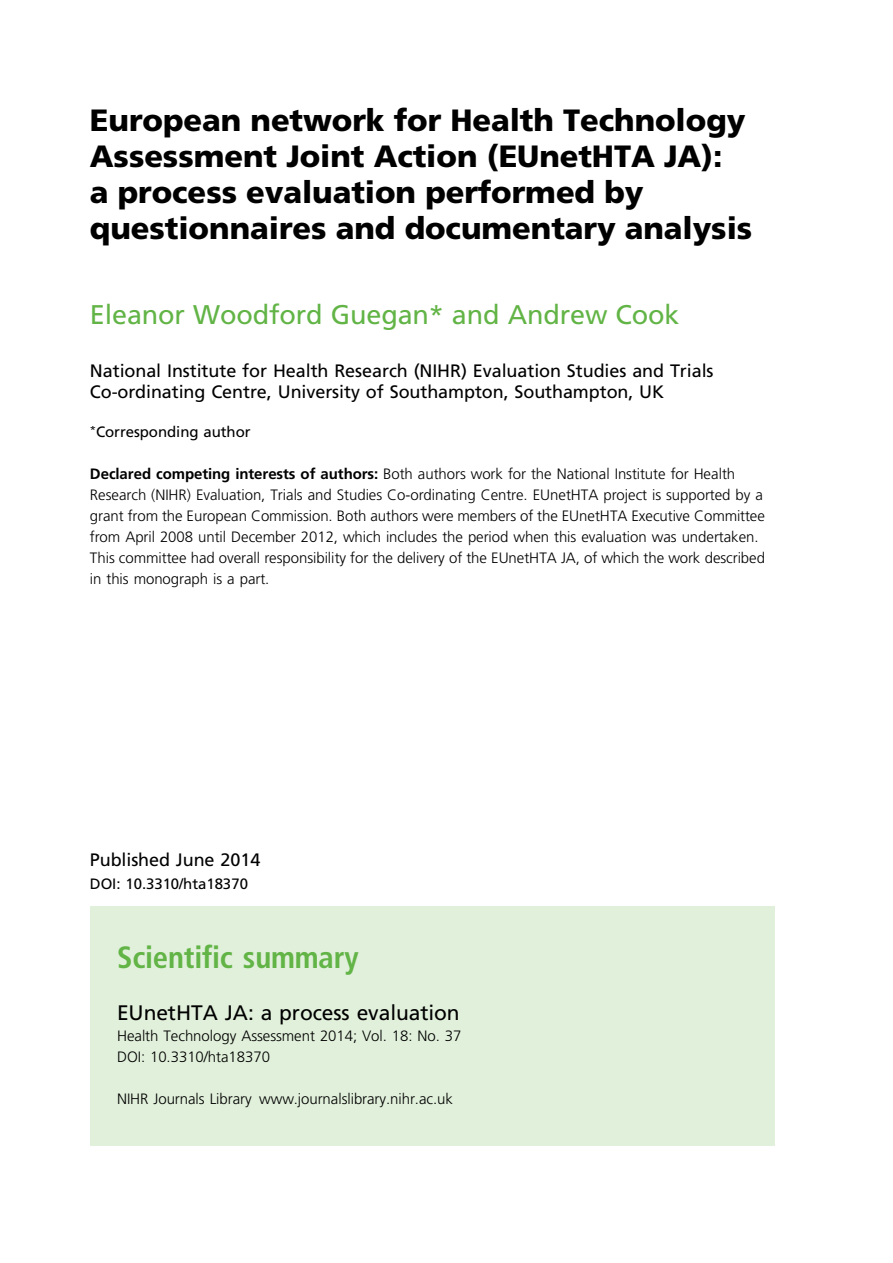
<style>
.page{position:relative;width:893px;height:1263px;background:#fff}
.page>*{position:absolute;margin:0;border:0;box-sizing:border-box;transform-origin:0 0}
.t1{font:30.75px/36px "Adv TT20 abcef 8.B";color:#000}
.t2{font:30.75px "Adv TT24 c 3 cae 3.B";color:#62b446}
.t3{font:27px "Adv TT118 e 7927";color:#62b446}
.t4{font:21px "Adv TT118 e 7927";color:#000}
.t5{font:18px/21px "Adv TT118 e 7927";color:#000}
.t6{font:15px/21px "Adv T Tebabd 7 da";color:#000}
.t7{font:15px "Adv TT118 e 7927";color:#000}
.s1{font-family:"Adv TT6 c 1 def 61.B"}
</style>
<div class="page">
<div style="left:90px;top:907px;width:684px;height:239px;background:#e1f0db"></div>
<h1 class="t1" style="left:90px;top:105px;width:664px">European network for Health Technology Assessment Joint Action (EUnetHTA JA):<br>a process evaluation performed by questionnaires and documentary analysis</h1>
<h2 class="t3" style="left:90px;top:304px;width:591px">Eleanor Woodford Guegan* and Andrew Cook</h2>
<p class="t5" style="left:90px;top:362px;width:625px">National Institute for Health Research (NIHR) Evaluation Studies and Trials<br>Co-ordinating Centre, University of Southampton, Southampton, UK</p>
<p class="t7" style="left:90px;top:426px;width:162px"><sup>*</sup>Corresponding author</p>
<p class="t6" style="left:90px;top:465px;width:676px"><span class="s1">Declared competing interests of authors:</span> Both authors work for the National Institute for Health Research (NIHR) Evaluation, Trials and Studies Co-ordinating Centre. EUnetHTA project is supported by a grant from the European Commission. Both authors were members of the EUnetHTA Executive Committee from April 2008 until December 2012, which includes the period when this evaluation was undertaken.<br>This committee had overall responsibility for the delivery of the EUnetHTA JA, of which the work described in this monograph is a part.</p>
<p class="t5" style="left:90px;top:851px;width:172px">Published June 2014</p>
<p class="t7" style="left:90px;top:877px;width:159px">DOI: 10.3310/hta18370</p>
<h1 class="t2" style="left:117px;top:947px;width:243px">Scientific summary</h1>
<h3 class="t4" style="left:117px;top:1004px;width:344px">EUnetHTA JA: a process evaluation</h3>
<p class="t6" style="left:117px;top:1026px;width:346px">Health Technology Assessment 2014; Vol. 18: No. 37<br>DOI: 10.3310/hta18370</p>
<p class="t6" style="left:117px;top:1089px;width:337px">NIHR Journals Library www.journalslibrary.nihr.ac.uk</p>
</div>
